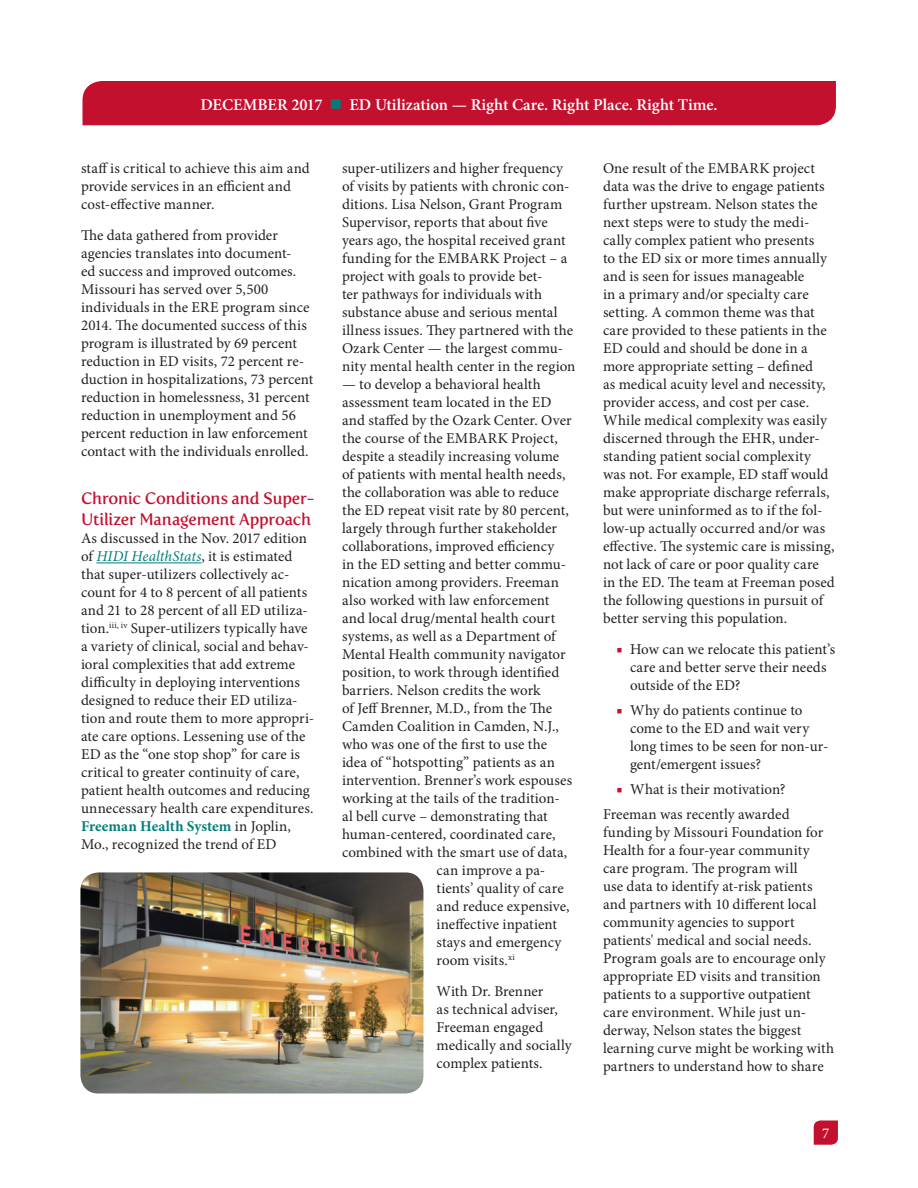
<style>
.page{position:relative;width:918px;height:1188px;background:#fff}
.page>*{position:absolute;margin:0;border:0;box-sizing:border-box;transform-origin:0 0}
.t1{font:600 16.5px "Minion Pro";color:#fff}
.Subhead_2{font:16.5px/21px "Fertigo Pro";letter-spacing:-.015em;color:#c3102f}
.Body{font:15px/18px "Minion Pro";letter-spacing:.005em;color:#231f20}
.t2{font:15px "Minion Pro";color:#fff}
.s1{color:#007e7a}
.s2{font-style:italic;color:#007e7a}
.s3{font-weight:700;color:#007e7a}
.s4{color:#c3102f}
</style>
<div class="page">
<svg style="left:814px;top:1120px;width:24px;height:25px"></svg>
<div style="left:82px;top:81px;width:754px;height:44px;background:#c3102f"></div>
<hr style="left:96px;top:563px;width:105px;height:1px;background:#007e7a">
<img style="left:80px;top:872px;width:343px;height:222px">
<p class="t1" style="left:200px;top:93px;width:519px">DECEMBER 2017 <span class="s1">■</span> ED Utilization — Right Care. Right Place. Right Time.</p>
<p class="Body" style="left:81px;top:159px;width:230px">staff is critical to achieve this aim and provide services in an efficient and cost-effective manner.</p>
<p class="Body" style="left:81px;top:227px;width:234px">The data gathered from provider agencies translates into document-<br>ed success and improved outcomes.<br>Missouri has served over 5,500 individuals in the ERE program since 2014. The documented success of this program is illustrated by 69 percent reduction in ED visits, 72 percent re&shy;duction in hospitalizations, 73 percent reduction in homelessness, 31 percent reduction in unemployment and 56 percent reduction in law enforcement contact with the individuals enrolled.</p>
<p class="Subhead_2" style="left:81px;top:488px;width:235px">Chronic Conditions and Super-<br>Utilizer Management Approach</p>
<p class="Body" style="left:81px;top:530px;width:235px">As discussed in the Nov. 2017 edition of <span class="s2">HIDI HealthStats</span>, it is estimated that super-utilizers collectively ac&shy;count for 4 to 8 percent of all patients and 21 to 28 percent of all ED utiliza&shy;tion.<sup>iii,</sup> <sup>iv</sup> Super-utilizers typically have a variety of clinical, social and behav&shy;ioral complexities that add extreme difficulty in deploying interventions designed to reduce their ED utiliza&shy;tion and route them to more appropri&shy;ate care options. Lessening use of the ED as the “one stop shop” for care is critical to greater continuity of care, patient health outcomes and reducing unnecessary health care expenditures.<br><span class="s3">Freeman Health System</span> in Joplin, Mo., recognized the trend of ED</p>
<p class="Body" style="left:342px;top:159px;width:235px">super-utilizers and higher frequency of visits by patients with chronic con&shy;ditions. Lisa Nelson, Grant Program Supervisor, reports that about five years ago, the hospital received grant funding for the EMBARK Project – a project with goals to provide bet-<br>ter pathways for individuals with substance abuse and serious mental illness issues. They partnered with the Ozark Center — the largest commu&shy;nity mental health center in the region</p>
<p class="Body" style="left:342px;top:375px;width:200px">— to develop a behavioral health</p>
<p class="Body" style="left:342px;top:393px;width:211px">assessment team located in the ED</p>
<p class="Body" style="left:342px;top:411px;width:231px">and staffed by the Ozark Center. Over</p>
<p class="Body" style="left:342px;top:429px;width:217px">the course of the EMBARK Project,</p>
<p class="Body" style="left:342px;top:447px;width:219px">despite a steadily increasing volume</p>
<p class="Body" style="left:342px;top:465px;width:225px">of patients with mental health needs,</p>
<p class="Body" style="left:342px;top:483px;width:218px">the collaboration was able to reduce</p>
<p class="Body" style="left:342px;top:501px;width:229px">the ED repeat visit rate by 80 percent,</p>
<p class="Body" style="left:342px;top:519px;width:217px">largely through further stakeholder</p>
<p class="Body" style="left:342px;top:537px;width:214px">collaborations, improved efficiency</p>
<p class="Body" style="left:342px;top:555px;width:226px">in the ED setting and better commu-</p>
<p class="Body" style="left:342px;top:573px;width:219px">nication among providers. Freeman</p>
<p class="Body" style="left:342px;top:591px;width:209px">also worked with law enforcement</p>
<p class="Body" style="left:342px;top:609px;width:215px">and local drug/mental health court</p>
<p class="Body" style="left:342px;top:627px;width:215px">systems, as well as a Department of</p>
<p class="Body" style="left:342px;top:645px;width:225px">Mental Health community navigator</p>
<p class="Body" style="left:342px;top:663px;width:219px">position, to work through identified</p>
<p class="Body" style="left:342px;top:681px;width:200px">barriers. Nelson credits the work</p>
<p class="Body" style="left:342px;top:699px;width:212px">of Jeff Brenner, M.D., from the The</p>
<p class="Body" style="left:342px;top:717px;width:219px">Camden Coalition in Camden, N.J.,</p>
<p class="Body" style="left:342px;top:735px;width:207px">who was one of the first to use the</p>
<p class="Body" style="left:342px;top:753px;width:215px">idea of “hotspotting” patients as an</p>
<p class="Body" style="left:342px;top:771px;width:232px">intervention. Brenner’s work espouses</p>
<p class="Body" style="left:342px;top:789px;width:219px">working at the tails of the tradition-</p>
<p class="Body" style="left:342px;top:807px;width:207px">al bell curve – demonstrating that</p>
<p class="Body" style="left:342px;top:825px;width:215px">human-centered, coordinated care,</p>
<p class="Body" style="left:342px;top:843px;width:227px">combined with the smart use of data,</p>
<p class="Body" style="left:436px;top:861px;width:110px">can improve a pa-</p>
<p class="Body" style="left:436px;top:879px;width:129px">tients’ quality of care</p>
<p class="Body" style="left:436px;top:897px;width:135px">and reduce expensive,</p>
<p class="Body" style="left:436px;top:915px;width:122px">ineffective inpatient</p>
<p class="Body" style="left:436px;top:933px;width:126px">stays and emergency</p>
<p class="Body" style="left:436px;top:951px;width:80px">room visits.<sup>xi</sup></p>
<p class="Body" style="left:436px;top:983px;width:137px">With Dr. Brenner<br>as technical adviser,<br>Freeman engaged medically and socially complex patients.</p>
<p class="Body" style="left:603px;top:159px;width:233px">One result of the EMBARK project data was the drive to engage patients further upstream. Nelson states the next steps were to study the medi&shy;cally complex patient who presents<br>to the ED six or more times annually and is seen for issues manageable<br>in a primary and/or specialty care setting. A common theme was that care provided to these patients in the ED could and should be done in a more appropriate setting – defined<br>as medical acuity level and necessity, provider access, and cost per case.<br>While medical complexity was easily discerned through the EHR, under&shy;standing patient social complexity was not. For example, ED staff would make appropriate discharge referrals, but were uninformed as to if the fol&shy;low-up actually occurred and/or was effective. The systemic care is missing, not lack of care or poor quality care in the ED. The team at Freeman posed the following questions in pursuit of better serving this population.</p>
<p class="Body" style="left:630px;top:641px;width:207px;text-indent:-14px"><span class="s4">■</span> How can we relocate this patient’s care and better serve their needs outside of the ED?</p>
<p class="Body" style="left:630px;top:701px;width:200px;text-indent:-14px"><span class="s4">■</span> Why do patients continue to come to the ED and wait very long times to be seen for non-ur&shy;gent/emergent issues?</p>
<p class="Body" style="left:616px;top:780px;width:171px"><span class="s4">■</span> What is their motivation?</p>
<p class="Body" style="left:603px;top:805px;width:233px">Freeman was recently awarded funding by Missouri Foundation for Health for a four-year community care program. The program will<br>use data to identify at-risk patients and partners with 10 different local community agencies to support patients' medical and social needs.<br>Program goals are to encourage only appropriate ED visits and transition patients to a supportive outpatient care environment. While just un&shy;derway, Nelson states the biggest learning curve might be working with partners to understand how to share</p>
<p class="t2" style="left:822px;top:1123px;width:9px">7</p>
</div>
